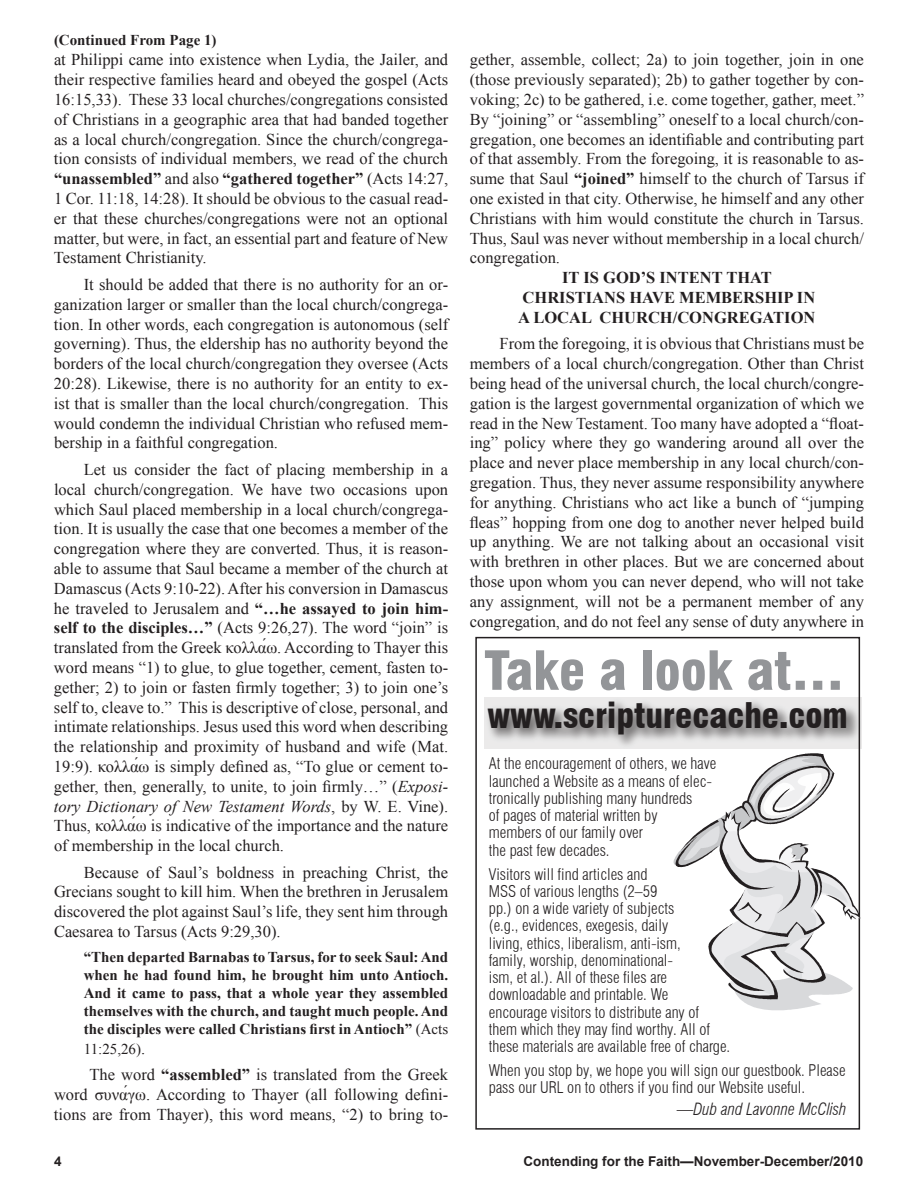
<style>
.page{position:relative;width:918px;height:1188px;background:#fff}
.page>*{position:absolute;margin:0;border:0;box-sizing:border-box;transform-origin:0 0}
.t1{font:900 condensed 52.5px "Swiss 721 BT";color:#939598}
.t2{font:900 condensed 34.5px "Swiss 721 BT";color:#231f20}
.t3{font:16.5px/19.8px "Times New Roman";color:#231f20;text-align:justify}
.t4{font:700 16.5px/19.8px "Times New Roman";color:#231f20;text-align:center}
.t5{font:italic 300 condensed 16.5px "Swiss 721 BT";color:#231f20}
.t6{font:300 condensed 15.75px/17.2px "Swiss 721 BT";color:#231f20}
.t7{font:700 15px/18px "Times New Roman";color:#231f20;text-align:justify}
.t8{font:15px "Times New Roman";color:#231f20}
.t9{font:700 13.5px "Arial";color:#231f20}
.s1{font-weight:700}
.s2{font-style:italic}
.s3{font-weight:400}
.s4{font-size:16.5px}
</style>
<div class="page">
<div style="left:475px;top:637px;width:385px;height:493px;border:2px solid #231f20"></div>
<svg style="left:674px;top:753px;width:186px;height:257px"></svg>
<div style="left:484px;top:698px;width:378px;height:51px;background:#231f20;opacity:.75"></div>
<p class="t7" style="left:54px;top:31px;width:164px">(Continued From Page 1)</p>
<p class="t3" style="left:54px;top:50px;width:396px">at Philippi came into existence when Lydia, the Jailer, and their respective families heard and obeyed the gospel (Acts 16:15,33). These 33 local churches/congregations consisted of Christians in a geographic area that had banded together as a local church/congregation. Since the church/congrega&shy;tion consists of individual members, we read of the church <span class="s1">“unassembled”</span> and also <span class="s1">“gathered together”</span> (Acts 14:27, 1 Cor. 11:18, 14:28). It should be obvious to the casual read&shy;er that these churches/congregations were not an optional matter, but were, in fact, an essential part and feature of New Testament Christianity.</p>
<p class="t3" style="left:54px;top:274px;width:396px;text-indent:30px">It should be added that there is no authority for an or&shy;ganization larger or smaller than the local church/congrega&shy;tion. In other words, each congregation is autonomous (self governing). Thus, the eldership has no authority beyond the borders of the local church/congregation they oversee (Acts 20:28). Likewise, there is no authority for an entity to ex&shy;ist that is smaller than the local church/congregation. This would condemn the individual Christian who refused mem&shy;bership in a faithful congregation.</p>
<p class="t3" style="left:54px;top:459px;width:396px;text-indent:30px">Let us consider the fact of placing membership in a local church/congregation. We have two occasions upon which Saul placed membership in a local church/congrega&shy;tion. It is usually the case that one becomes a member of the congregation where they are converted. Thus, it is reason&shy;able to assume that Saul became a member of the church at Damascus (Acts 9:10-22). After his conversion in Damascus he traveled to Jerusalem and <span class="s1">“…he assayed to join him&shy;self to the disciples…”</span> (Acts 9:26,27). The word “join” is translated from the Greek κολλάω. According to Thayer this word means “1) to glue, to glue together, cement, fasten to&shy;gether; 2) to join or fasten firmly together; 3) to join one’s self to, cleave to.” This is descriptive of close, personal, and intimate relationships. Jesus used this word when describing the relationship and proximity of husband and wife (Mat.<br>19:9). κολλάω is simply defined as, “To glue or cement to&shy;gether, then, generally, to unite, to join firmly…” (<span class="s2">Exposi&shy;tory Dictionary of New Testament Words</span>, by W. E. Vine).<br>Thus, κολλάω is indicative of the importance and the nature of membership in the local church.</p>
<p class="t3" style="left:54px;top:862px;width:396px;text-indent:30px">Because of Saul’s boldness in preaching Christ, the Grecians sought to kill him. When the brethren in Jerusalem discovered the plot against Saul’s life, they sent him through Caesarea to Tarsus (Acts 9:29,30).</p>
<p class="t7" style="left:84px;top:947px;width:366px">“Then departed Barnabas to Tarsus, for to seek Saul: And when he had found him, he brought him unto Antioch.<br>And it came to pass, that a whole year they assembled themselves with the church, and taught much people. And the disciples were called Christians first in Antioch” <span class="s3">(Acts</span></p>
<p class="t8" style="left:84px;top:1039px;width:63px">11:25,26)<span class="s4">.</span></p>
<p class="t3" style="left:54px;top:1065px;width:396px;text-indent:36px">The word <span class="s1">“assembled”</span> is translated from the Greek word συνάγω. According to Thayer (all following defini&shy;tions are from Thayer), this word means, “2) to bring to-</p>
<p class="t3" style="left:470px;top:50px;width:396px">gether, assemble, collect; 2a) to join together, join in one (those previously separated); 2b) to gather together by con&shy;voking; 2c) to be gathered, i.e. come together, gather, meet.” By “joining” or “assembling” oneself to a local church/con&shy;gregation, one becomes an identifiable and contributing part of that assembly. From the foregoing, it is reasonable to as&shy;sume that Saul <span class="s1">“joined”</span> himself to the church of Tarsus if one existed in that city. Otherwise, he himself and any other Christians with him would constitute the church in Tarsus.<br>Thus, Saul was never without membership in a local church/ congregation.</p>
<p class="t4" style="left:518px;top:267px;width:299px">IT IS GOD’S INTENT THAT<br>CHRISTIANS HAVE MEMBERSHIP IN<br>A LOCAL CHURCH/CONGREGATION</p>
<p class="t3" style="left:470px;top:334px;width:396px;text-indent:30px">From the foregoing, it is obvious that Christians must be members of a local church/congregation. Other than Christ being head of the universal church, the local church/congre&shy;gation is the largest governmental organization of which we read in the New Testament. Too many have adopted a “float&shy;ing” policy where they go wandering around all over the place and never place membership in any local church/con&shy;gregation. Thus, they never assume responsibility anywhere for anything. Christians who act like a bunch of “jumping fleas” hopping from one dog to another never helped build up anything. We are not talking about an occasional visit with brethren in other places. But we are concerned about those upon whom you can never depend, who will not take any assignment, will not be a permanent member of any congregation, and do not feel any sense of duty anywhere in</p>
<h1 class="t1" style="left:484px;top:639px;width:361px">Take a look at…</h1>
<h2 class="t2" style="left:488px;top:695px;width:362px">www.scripturecache.com</h2>
<p class="t6" style="left:489px;top:755px;width:229px">At the encouragement of others, we have launched a Website as a means of elec&shy;tronically publishing many hundreds<br>of pages of material written by<br>members of our family over<br>the past few decades.</p>
<p class="t6" style="left:489px;top:865px;width:243px">Visitors will find articles and<br>MSS of various lengths (2–59<br>pp.) on a wide variety of subjects<br>(e.g., evidences, exegesis, daily<br>living, ethics, liberalism, anti-ism,<br>family, worship, denominational-<br>ism, et al.). All of these files are downloadable and printable. We encourage visitors to distribute any of them which they may find worthy. All of these materials are available free of charge.</p>
<p class="t6" style="left:489px;top:1062px;width:358px">When you stop by, we hope you will sign our guestbook. Please pass our URL on to others if you find our Website useful.</p>
<p class="t5" style="left:677px;top:1099px;width:171px">—Dub and Lavonne McClish</p>
<p class="t9" style="left:54px;top:1153px;width:9px">4</p>
<p class="t9" style="left:524px;top:1153px;width:341px">Contending for the Faith—November-December/2010</p>
</div>
